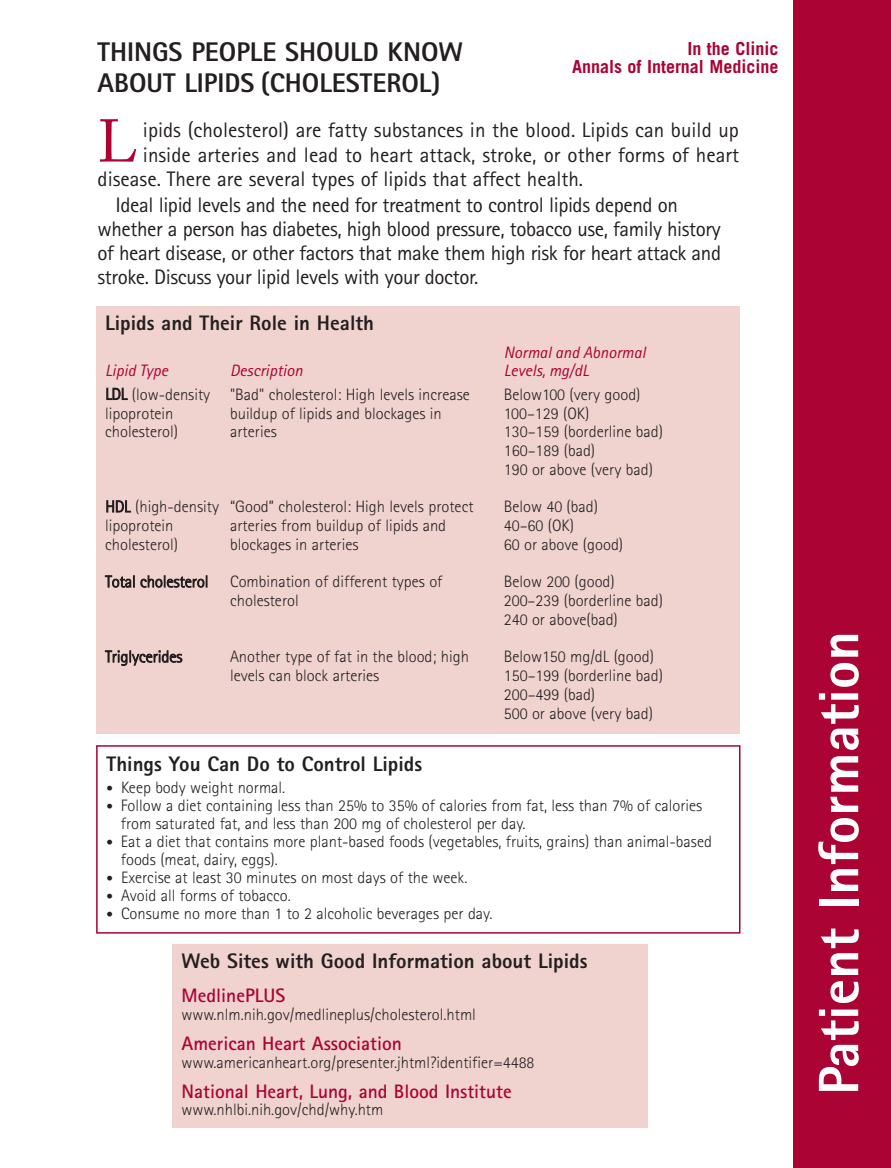
<style>
.page{position:relative;width:891px;height:1168px;background:#fff}
.page>*{position:absolute;margin:0;border:0;box-sizing:border-box;transform-origin:0 0}
.t1{font:59.7px "Adobe Caslon";color:#ab0333}
.t2{font:800 57px "Rotis Sans Serif";color:#fff}
.t3{font:800 27px/30px "Rotis Sans Serif";color:#231f20}
.t4{font:21px/24px "Rotis Sans Serif";letter-spacing:-.02em;color:#231f20}
.t5{font:21px "Rotis Sans Serif";color:#231f20}
.t6{font:800 21px "Rotis Sans Serif";color:#231f20}
.t7{font:700 19.5px "Rotis Sans Serif";color:#ab0333}
.t8{font:700 18px/18px "Trade Gothic";color:#ab0333;text-align:right}
.t9{font:300 16.5px/18.8px "Rotis Sans Serif";color:#231f20}
.t10{font:italic 16.5px "Rotis Sans Serif";color:#ab0333}
.s1{font-size:13.5px}
</style>
<div class="page">
<div style="left:793px;top:0;width:98px;height:1167px;background:#ab0333"></div>
<div style="left:172px;top:944px;width:476px;height:183px;background:#f0d3cf"></div>
<div style="left:96px;top:745px;width:645px;height:188px;border:2px solid #ab0333"></div>
<div style="left:96px;top:306px;width:644px;height:428px;background:#f0d3cf"></div>
<h3 class="t3" style="left:98px;top:40px;width:367px">THINGS PEOPLE SHOULD KNOW<br>ABOUT LIPIDS (CHOLESTEROL)</h3>
<p class="t8" style="left:572px;top:41px;width:208px">In the Clinic<br>Annals of Internal Medicine</p>
<h1 class="t1" style="left:98px;top:117px;width:41px">L</h1>
<p class="t5" style="left:143px;top:123px;width:598px">ipids (cholesterol) are fatty substances in the blood. Lipids can build up</p>
<p class="t5" style="left:143px;top:147px;width:598px">inside arteries and lead to heart attack, stroke, or other forms of heart</p>
<p class="t5" style="left:98px;top:171px;width:487px">disease. There are several types of lipids that affect health.</p>
<p class="t4" style="left:98px;top:195px;width:625px;text-indent:18px">Ideal lipid levels and the need for treatment to control lipids depend on whether a person has diabetes, high blood pressure, tobacco use, family history of heart disease, or other factors that make them high risk for heart attack and stroke. Discuss your lipid levels with your doctor.</p>
<p class="t6" style="left:105px;top:315px;width:271px">Lipids and Their Role in Health</p>
<p class="t10" style="left:504px;top:346px;width:143px">Normal and Abnormal</p>
<p class="t10" style="left:105px;top:364px;width:64px">Lipid Type</p>
<p class="t10" style="left:230px;top:364px;width:74px">Description</p>
<p class="t10" style="left:504px;top:364px;width:86px">Levels, mg/dL</p>
<p class="t9" style="left:105px;top:386px;width:366px">LDL (low-density "Bad" cholesterol: High levels increase</p>
<p class="t9" style="left:504px;top:386px;width:138px">Below100 (very good)</p>
<p class="t9" style="left:105px;top:405px;width:70px">lipoprotein</p>
<p class="t9" style="left:230px;top:405px;width:213px">buildup of lipids and blockages in</p>
<p class="t9" style="left:504px;top:405px;width:87px">100–129 (OK)</p>
<p class="t9" style="left:105px;top:424px;width:74px">cholesterol)</p>
<p class="t9" style="left:230px;top:424px;width:48px">arteries</p>
<p class="t9" style="left:504px;top:424px;width:161px">130–159 (borderline bad)<br>160–189 (bad)<br>190 or above (very bad)</p>
<p class="t9" style="left:105px;top:499px;width:370px">HDL (high-density “Good” cholesterol: High levels protect</p>
<p class="t9" style="left:504px;top:499px;width:96px">Below 40 (bad)</p>
<p class="t9" style="left:105px;top:518px;width:70px">lipoprotein</p>
<p class="t9" style="left:230px;top:518px;width:218px">arteries from buildup of lipids and</p>
<p class="t9" style="left:504px;top:518px;width:72px">40–60 (OK)</p>
<p class="t9" style="left:105px;top:536px;width:74px">cholesterol)</p>
<p class="t9" style="left:230px;top:536px;width:130px">blockages in arteries</p>
<p class="t9" style="left:504px;top:536px;width:121px">60 or above (good)</p>
<p class="t9" style="left:105px;top:574px;width:105px">Total cholesterol</p>
<p class="t9" style="left:230px;top:574px;width:214px">Combination of different types of</p>
<p class="t9" style="left:504px;top:574px;width:113px">Below 200 (good)</p>
<p class="t9" style="left:230px;top:593px;width:70px">cholesterol</p>
<p class="t9" style="left:504px;top:593px;width:161px">200–239 (borderline bad)<br>240 or above(bad)</p>
<p class="t9" style="left:105px;top:649px;width:79px">Triglycerides</p>
<p class="t9" style="left:230px;top:649px;width:240px">Another type of fat in the blood; high</p>
<p class="t9" style="left:504px;top:649px;width:152px">Below150 mg/dL (good)</p>
<p class="t9" style="left:230px;top:668px;width:151px">levels can block arteries</p>
<p class="t9" style="left:504px;top:668px;width:161px">150–199 (borderline bad)<br>200–499 (bad)<br>500 or above (very bad)</p>
<p class="t6" style="left:107px;top:756px;width:317px">Things You Can Do to Control Lipids</p>
<p class="t9" style="left:107px;top:779px;width:180px"><span class="s1">•</span> Keep body weight normal.</p>
<p class="t9" style="left:121px;top:798px;width:583px;line-height:18px;text-indent:-14px"><span class="s1">•</span> Follow a diet containing less than 25% to 35% of calories from fat, less than 7% of calories from saturated fat, and less than 200 mg of cholesterol per day.</p>
<p class="t9" style="left:121px;top:834px;width:593px;line-height:18px;text-indent:-14px"><span class="s1">•</span> Eat a diet that contains more plant-based foods (vegetables, fruits, grains) than animal-based foods (meat, dairy, eggs).</p>
<p class="t9" style="left:107px;top:869px;width:362px"><span class="s1">•</span> Exercise at least 30 minutes on most days of the week.</p>
<p class="t9" style="left:107px;top:887px;width:186px"><span class="s1">•</span> Avoid all forms of tobacco.</p>
<p class="t9" style="left:107px;top:905px;width:387px"><span class="s1">•</span> Consume no more than 1 to 2 alcoholic beverages per day.</p>
<p class="t6" style="left:182px;top:953px;width:408px">Web Sites with Good Information about Lipids</p>
<p class="t7" style="left:182px;top:988px;width:105px">MedlinePLUS</p>
<p class="t9" style="left:182px;top:1006px;width:296px">www.nlm.nih.gov/medlineplus/cholesterol.html</p>
<p class="t7" style="left:182px;top:1036px;width:222px">American Heart Association</p>
<p class="t9" style="left:182px;top:1054px;width:355px">www.americanheart.org/presenter.jhtml?identifier=4488</p>
<p class="t7" style="left:182px;top:1084px;width:332px">National Heart, Lung, and Blood Institute</p>
<p class="t9" style="left:182px;top:1101px;width:203px">www.nhlbi.nih.gov/chd/why.htm</p>
<h2 class="t2" style="left:819px;top:1095px;width:465px;rotate:-90deg">Patient Information</h2>
</div>
